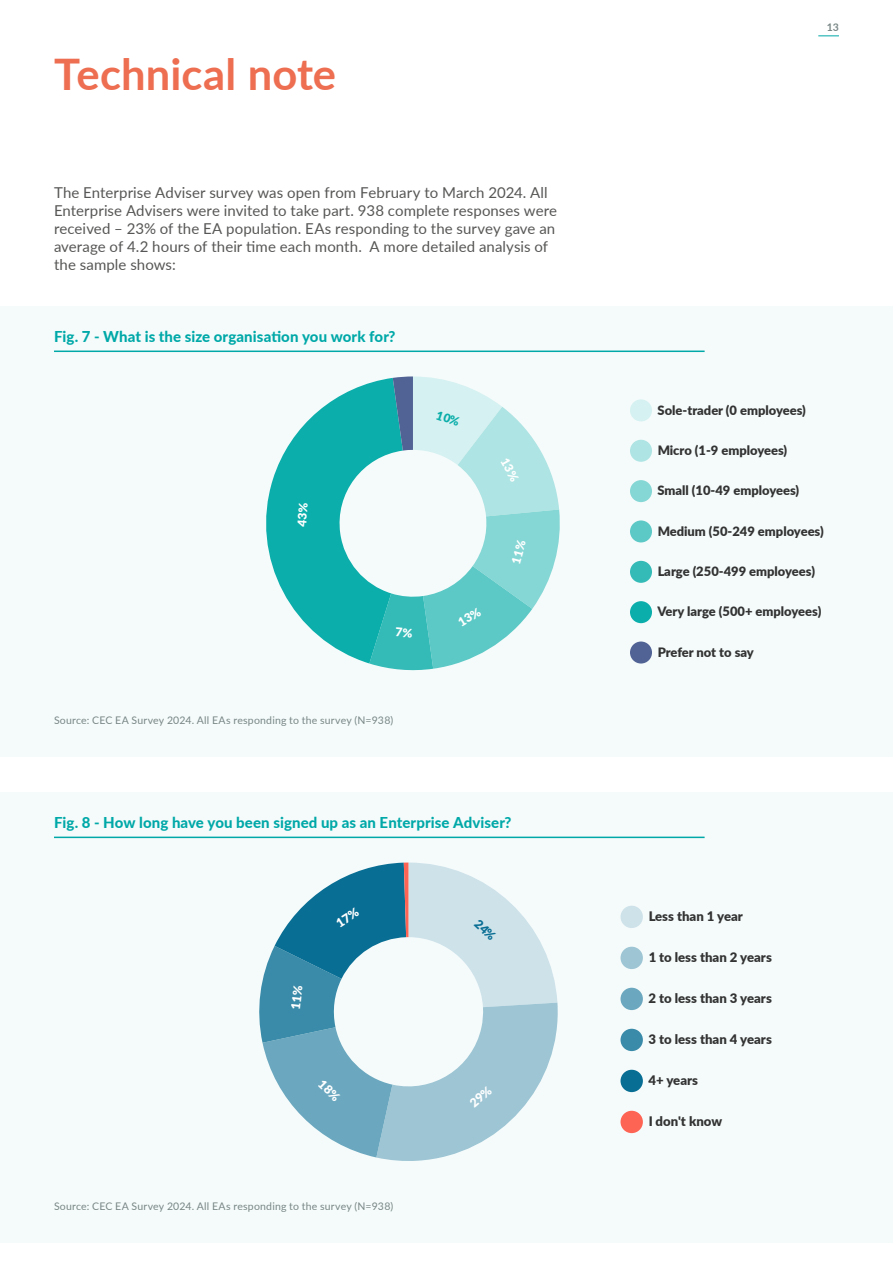
<style>
.page{position:relative;width:893px;height:1263px;background:#fff}
.page>*{position:absolute;margin:0;border:0;box-sizing:border-box;transform-origin:0 0}
.t1{font:700 43.5px "Lato";color:#ed6e51}
.t2{font:15px/18px "Lato";letter-spacing:.005em;color:#575756}
.t3{font:800 15px "Lato";letter-spacing:.005em;color:#00a8a8}
.t4{font:900 13.2px "Lato";color:#333}
.t5{font:900 12.9px "Lato";color:#333}
.t6{font:10.5px "Lato";letter-spacing:.02em;color:#788685}
.t7{font:700 10.5px "Lato";color:#788685}
</style>
<div class="page">
<div style="left:0;top:306px;width:893px;height:450px;background:#f5fbfb"></div>
<div style="left:0;top:792px;width:893px;height:450px;background:#f5fbfb"></div>
<hr style="left:54px;top:351px;width:651px;height:1px;background:#00a8a8">
<hr style="left:54px;top:837px;width:651px;height:1px;background:#00a8a8">
<div style="left:630px;top:399px;width:22px;height:22px;background:#d6f1f1;border-radius:50%"></div>
<div style="left:630px;top:440px;width:22px;height:22px;background:#aee4e3;border-radius:50%"></div>
<div style="left:630px;top:480px;width:22px;height:22px;background:#85d7d5;border-radius:50%"></div>
<div style="left:630px;top:520px;width:22px;height:22px;background:#5cc9c6;border-radius:50%"></div>
<div style="left:630px;top:561px;width:22px;height:22px;background:#34bbb8;border-radius:50%"></div>
<div style="left:630px;top:601px;width:22px;height:22px;background:#0baeaa;border-radius:50%"></div>
<div style="left:630px;top:641px;width:22px;height:22px;background:#516395;border-radius:50%"></div>
<div style="left:620px;top:906px;width:23px;height:22px;background:#cee2ea;border-radius:50%"></div>
<div style="left:620px;top:947px;width:23px;height:22px;background:#9dc5d4;border-radius:50%"></div>
<div style="left:620px;top:988px;width:23px;height:22px;background:#6ba8bf;border-radius:50%"></div>
<div style="left:620px;top:1029px;width:23px;height:22px;background:#3a8ba9;border-radius:50%"></div>
<div style="left:620px;top:1070px;width:23px;height:22px;background:#096e94;border-radius:50%"></div>
<div style="left:620px;top:1111px;width:23px;height:22px;background:#fe6454;border-radius:50%"></div>
<svg style="left:818px;top:35px;width:21px;height:1px"></svg>
<svg style="left:266px;top:376px;width:294px;height:295px"></svg>
<svg style="left:259px;top:862px;width:299px;height:299px"></svg>
<h1 class="t1" style="left:54px;top:42px;width:284px">Technical note</h1>
<p class="t2" style="left:54px;top:183px;width:505px">The Enterprise Adviser survey was open from February to March 2024. All Enterprise Advisers were invited to take part. 938 complete responses were received – 23% of the EA population. EAs responding to the survey gave an average of 4.2 hours of their time each month. A more detailed analysis of the sample shows:</p>
<p class="t3" style="left:54px;top:325px;width:343px">Fig. 7 - What is the size organisation you work for?</p>
<p class="t6" style="left:54px;top:713px;width:341px">Source: CEC EA Survey 2024. All EAs responding to the survey (N=938)</p>
<p class="t3" style="left:54px;top:811px;width:459px">Fig. 8 - How long have you been signed up as an Enterprise Adviser?</p>
<p class="t6" style="left:54px;top:1199px;width:341px">Source: CEC EA Survey 2024. All EAs responding to the survey (N=938)</p>
<p class="t7" style="left:827px;top:20px;width:14px">13</p>
<p class="t5" style="left:657px;top:400px;width:150px">Sole-trader (0 employees)</p>
<p class="t5" style="left:657px;top:440px;width:131px">Micro (1-9 employees)</p>
<p class="t5" style="left:657px;top:481px;width:143px">Small (10-49 employees)</p>
<p class="t5" style="left:657px;top:521px;width:168px">Medium (50-249 employees)</p>
<p class="t5" style="left:657px;top:561px;width:159px">Large (250-499 employees)</p>
<p class="t5" style="left:657px;top:602px;width:165px">Very large (500+ employees)</p>
<p class="t5" style="left:657px;top:642px;width:98px">Prefer not to say</p>
<p class="t4" style="left:648px;top:906px;width:96px">Less than 1 year</p>
<p class="t4" style="left:648px;top:947px;width:125px">1 to less than 2 years</p>
<p class="t4" style="left:648px;top:988px;width:125px">2 to less than 3 years</p>
<p class="t4" style="left:648px;top:1029px;width:125px">3 to less than 4 years</p>
<p class="t4" style="left:648px;top:1070px;width:51px">4+ years</p>
<p class="t4" style="left:648px;top:1111px;width:75px">I don't know</p>
</div>
